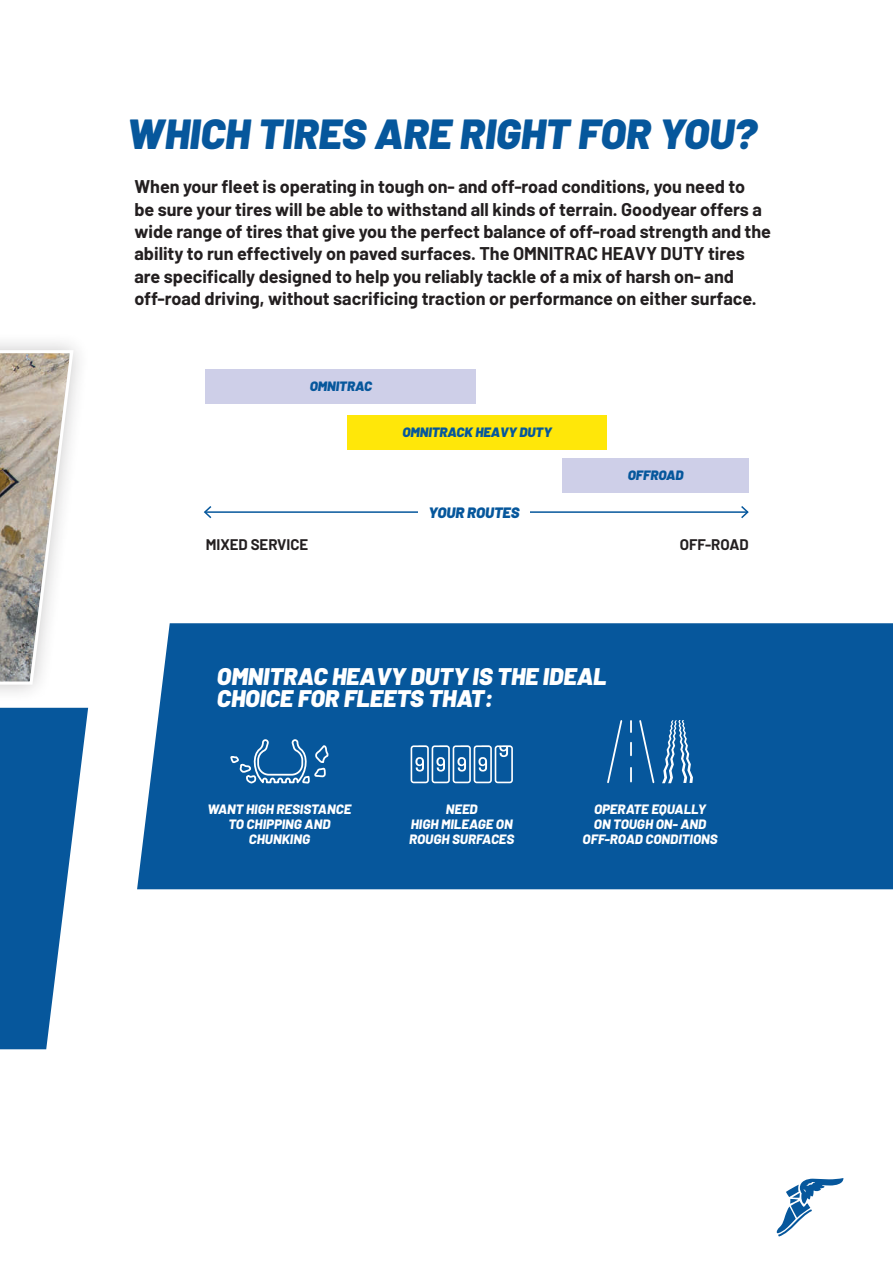
<style>
.page{position:relative;width:893px;height:1263px;background:#fff}
.page>*{position:absolute;margin:0;border:0;box-sizing:border-box;transform-origin:0 0}
.t1{font:italic 900 42px "Barlow";color:#06579c}
.t2{font:italic 900 24px/22.4px "Barlow";color:#fff}
.t3{font:700 18px/22.4px "Barlow";color:#231f20}
.t4{font:700 15px "Barlow";color:#231f20}
.t5{font:italic 900 15px "Barlow";color:#06579c}
.t6{font:italic 800 13.5px/15px "Barlow";color:#fff;text-align:center}
.t7{font:italic 900 13.5px "Barlow";color:#06579c}
</style>
<div class="page">
<svg style="left:777px;top:1178px;width:66px;height:58px"></svg>
<div style="left:0;top:332px;width:91px;height:372px;background:#231f20;opacity:.25"></div>
<svg style="left:0;top:349px;width:75px;height:337px"></svg>
<svg style="left:0;top:708px;width:88px;height:341px"></svg>
<div style="left:137px;top:623px;width:756px;height:266px;background:#06579c"></div>
<svg style="left:606px;top:719px;width:17px;height:65px"></svg>
<svg style="left:638px;top:719px;width:18px;height:65px"></svg>
<svg style="left:630px;top:721px;width:2px;height:11px"></svg>
<svg style="left:630px;top:743px;width:2px;height:12px"></svg>
<svg style="left:630px;top:768px;width:2px;height:13px"></svg>
<svg style="left:662px;top:720px;width:31px;height:63px"></svg>
<svg style="left:229px;top:728px;width:101px;height:98px"></svg>
<svg style="left:411px;top:745px;width:102px;height:38px"></svg>
<hr style="left:205px;top:511px;width:543px;height:2px;background:#06579c">
<svg style="left:739px;top:506px;width:10px;height:13px"></svg>
<svg style="left:203px;top:506px;width:10px;height:13px"></svg>
<div style="left:206px;top:370px;width:270px;height:34px;background:#cecfe8"></div>
<div style="left:418px;top:503px;width:112px;height:18px;background:#fff"></div>
<div style="left:563px;top:459px;width:186px;height:34px;background:#cecfe8"></div>
<div style="left:347px;top:416px;width:260px;height:34px;background:#ffe709"></div>
<h1 class="t1" style="left:126px;top:102px;width:632px">WHICH TIRES ARE RIGHT FOR YOU?</h1>
<p class="t3" style="left:134px;top:174px;width:638px">When your fleet is operating in tough on- and off-road conditions, you need to<br>be sure your tires will be able to withstand all kinds of terrain. Goodyear offers a wide range of tires that give you the perfect balance of off-road strength and the ability to run effectively on paved surfaces. The OMNITRAC HEAVY DUTY tires are specifically designed to help you reliably tackle of a mix of harsh on- and off-road driving, without sacrificing traction or performance on either surface.</p>
<p class="t7" style="left:310px;top:375px;width:64px">OMNITRAC</p>
<p class="t7" style="left:402px;top:421px;width:151px">OMNITRACK HEAVY DUTY</p>
<p class="t5" style="left:429px;top:501px;width:93px">YOUR ROUTES</p>
<p class="t7" style="left:628px;top:464px;width:57px">OFFROAD</p>
<p class="t4" style="left:206px;top:533px;width:104px">MIXED SERVICE</p>
<p class="t4" style="left:680px;top:533px;width:70px">OFF-ROAD</p>
<h2 class="t2" style="left:217px;top:663px;width:391px">OMNITRAC HEAVY DUTY IS THE IDEAL<br>CHOICE FOR FLEETS THAT:</h2>
<p class="t6" style="left:208px;top:800px;width:145px">WANT HIGH RESISTANCE<br>TO CHIPPING AND<br>CHUNKING</p>
<p class="t6" style="left:409px;top:800px;width:107px">NEED<br>HIGH MILEAGE ON<br>ROUGH SURFACES</p>
<p class="t6" style="left:583px;top:800px;width:137px">OPERATE EQUALLY<br>ON TOUGH ON- AND<br>OFF-ROAD CONDITIONS</p>
</div>
